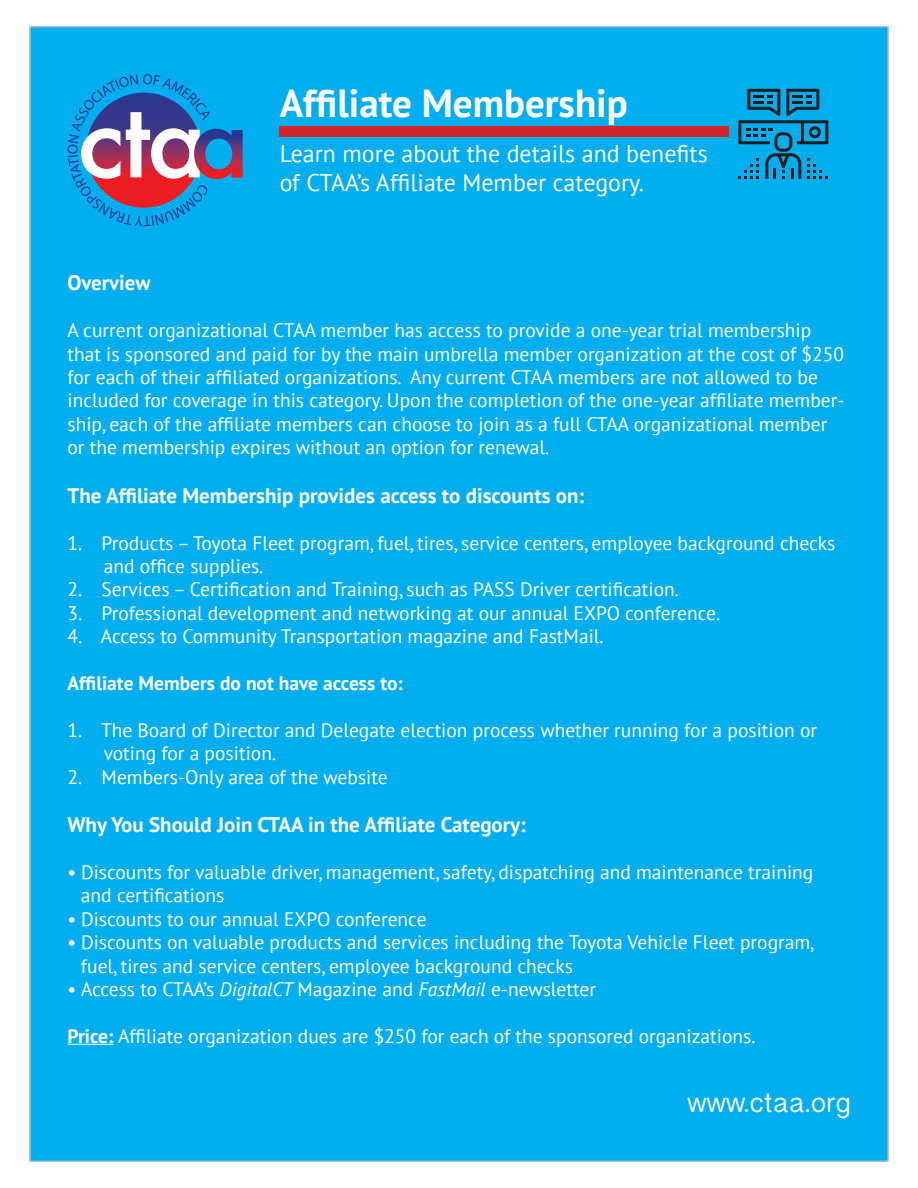
<style>
.page{position:relative;width:918px;height:1188px;background:#fff}
.page>*{position:absolute;margin:0;border:0;box-sizing:border-box;transform-origin:0 0}
.t1{font:700 39px "PT Sans";color:#fff}
.t2{font:28.5px "Myanmar Sangam MN";color:#fff}
.t3{font:24px/28.8px "PT Sans";color:#fff}
.t4{font:700 21px "PT Sans";color:#fff}
.t5{font:19.5px/23.4px "PT Sans";color:#fff}
.t6{font:700 19.5px "PT Sans";color:#fff}
.s1{font-style:italic}
.s2{font-weight:700}
</style>
<div class="page">
<div style="left:29px;top:26px;width:860px;height:1136px;background:#00aeef;border:2px solid #bcbdc0"></div>
<div style="left:280px;top:126px;width:449px;height:11px;background:#d1232a"></div>
<svg style="left:68px;top:74px;width:175px;height:152px"></svg>
<svg style="left:738px;top:89px;width:90px;height:90px"></svg>
<hr style="left:68px;top:1044px;width:45px;height:1px;background:#fff">
<p class="t1" style="left:280px;top:78px;width:350px">Affiliate Membership</p>
<p class="t3" style="left:280px;top:139px;width:430px">Learn more about the details and benefits of CTAA’s Affiliate Member category.</p>
<p class="t4" style="left:68px;top:269px;width:85px">Overview</p>
<p class="t5" style="left:68px;top:318px;width:778px">A current organizational CTAA member has access to provide a one-year trial membership that is sponsored and paid for by the main umbrella member organization at the cost of $250 for each of their affiliated organizations. Any current CTAA members are not allowed to be included for coverage in this category. Upon the completion of the one-year affiliate member&shy;ship, each of the affiliate members can choose to join as a full CTAA organizational member or the membership expires without an option for renewal.</p>
<p class="t4" style="left:68px;top:481px;width:518px">The Affiliate Membership provides access to discounts on:</p>
<p class="t5" style="left:104px;top:531px;width:733px;text-indent:-36px">1. Products – Toyota Fleet program, fuel, tires, service centers, employee background checks and office supplies.</p>
<p class="t5" style="left:68px;top:577px;width:613px">2. Services – Certification and Training, such as PASS Driver certification.</p>
<p class="t5" style="left:68px;top:601px;width:654px">3. Professional development and networking at our annual EXPO conference.</p>
<p class="t5" style="left:68px;top:624px;width:538px">4. Access to Community Transportation magazine and FastMail.</p>
<p class="t6" style="left:68px;top:670px;width:337px">Affiliate Members do not have access to:</p>
<p class="t5" style="left:104px;top:718px;width:715px;text-indent:-36px">1. The Board of Director and Delegate election process whether running for a position or voting for a position.</p>
<p class="t5" style="left:68px;top:765px;width:322px">2. Members-Only area of the website</p>
<p class="t4" style="left:68px;top:811px;width:460px">Why You Should Join CTAA in the Affiliate Category:</p>
<p class="t5" style="left:81px;top:860px;width:734px;text-indent:-13px">• Discounts for valuable driver, management, safety, dispatching and maintenance training and certifications</p>
<p class="t5" style="left:68px;top:907px;width:361px">• Discounts to our annual EXPO conference</p>
<p class="t5" style="left:81px;top:930px;width:735px;text-indent:-13px">• Discounts on valuable products and services including the Toyota Vehicle Fleet program, fuel, tires and service centers, employee background checks</p>
<p class="t5" style="left:68px;top:977px;width:530px">• Access to CTAA’s <span class="s1">DigitalCT</span> Magazine and <span class="s1">FastMail</span> e-newsletter</p>
<p class="t5" style="left:68px;top:1024px;width:690px"><span class="s2">Price:</span> Affiliate organization dues are $250 for each of the sponsored organizations.</p>
<p class="t2" style="left:688px;top:1086px;width:164px">www.ctaa.org</p>
</div>
